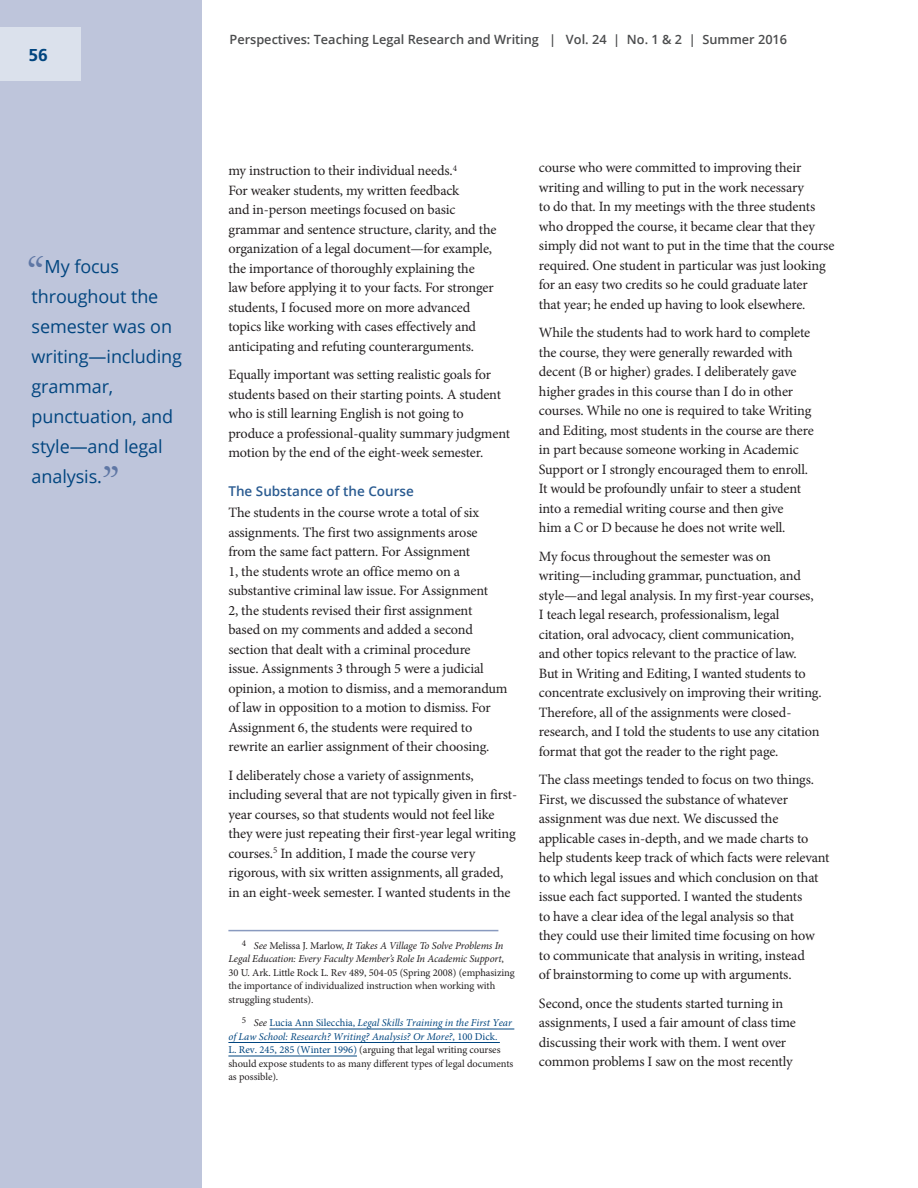
<style>
.page{position:relative;width:918px;height:1188px;background:#fff}
.page>*{position:absolute;margin:0;border:0;box-sizing:border-box;transform-origin:0 0}
._06_pull_quote_copy{font:42px "EB Garamond SC";color:#5f77a5}
._06_pull_quote_copy-2{font:18px/30px "Open Sans";letter-spacing:-.005em;color:#01457f}
.t1{font:700 18px "Carto Gothic Std";color:#01457f}
._03_article_body_p6{font:14.25px/19.5px "Minion Pro";letter-spacing:-.02em;color:#231f20}
._03_article_sub_1{font:600 13.5px "Open Sans";color:#2a5b91}
.t2{font:600 12.75px "Open Sans";color:#4b4c4d}
._05_footnote_next{font:10.5px/13.5px "Minion Pro";color:#231f20}
.s1{font-style:italic}
.s2{color:#01457f}
.s3{font-style:italic;color:#01457f}
</style>
<div class="page">
<div style="left:0;top:0;width:202px;height:1188px;background:#bec5db"></div>
<div style="left:0;top:27px;width:80px;height:54px;background:#dbe1ec"></div>
<hr style="left:228px;top:930px;width:270px;height:1px;background:#899abf">
<hr style="left:269px;top:1029px;width:245px;height:1px;background:#01457f">
<hr style="left:228px;top:1042px;width:272px;height:1px;background:#01457f">
<hr style="left:228px;top:1056px;width:129px;height:1px;background:#01457f">
<p class="t1" style="left:28px;top:44px;width:21px">56</p>
<p class="_06_pull_quote_copy" style="left:27px;top:241px;width:19px">“</p>
<p class="_06_pull_quote_copy-2" style="left:32px;top:251px;width:152px;text-indent:13px">My focus throughout the semester was on writing—including grammar, punctuation, and style—and legal analysis.</p>
<p class="_06_pull_quote_copy" style="left:102px;top:451px;width:19px">”</p>
<p class="t2" style="left:230px;top:31px;width:559px">Perspectives: Teaching Legal Research and Writing | Vol. 24 | No. 1 &amp; 2 | Summer 2016</p>
<p class="_03_article_body_p6" style="left:228px;top:161px;width:270px">my instruction to their individual needs.<sup>4<br></sup>For weaker students, my written feedback<br>and in-person meetings focused on basic grammar and sentence structure, clarity, and the organization of a legal document—for example, the importance of thoroughly explaining the law before applying it to your facts. For stronger students, I focused more on more advanced topics like working with cases effectively and anticipating and refuting counterarguments.</p>
<p class="_03_article_body_p6" style="left:228px;top:365px;width:283px">Equally important was setting realistic goals for students based on their starting points. A student who is still learning English is not going to produce a professional-quality summary judgment motion by the end of the eight-week semester.</p>
<p class="_03_article_sub_1" style="left:228px;top:482px;width:187px">The Substance of the Course</p>
<p class="_03_article_body_p6" style="left:228px;top:503px;width:281px">The students in the course wrote a total of six assignments. The first two assignments arose from the same fact pattern. For Assignment<br>1, the students wrote an office memo on a substantive criminal law issue. For Assignment<br>2, the students revised their first assignment based on my comments and added a second section that dealt with a criminal procedure<br>issue. Assignments 3 through 5 were a judicial opinion, a motion to dismiss, and a memorandum of law in opposition to a motion to dismiss. For Assignment 6, the students were required to rewrite an earlier assignment of their choosing.</p>
<p class="_03_article_body_p6" style="left:228px;top:765px;width:290px">I deliberately chose a variety of assignments, including several that are not typically given in first&shy;year courses, so that students would not feel like they were just repeating their first-year legal writing courses.<sup>5</sup> In addition, I made the course very rigorous, with six written assignments, all graded, in an eight-week semester. I wanted students in the</p>
<p class="_05_footnote_next" style="left:228px;top:939px;width:288px;text-indent:14px"><sup>4</sup> <span class="s1">See</span> Melissa J. Marlow, <span class="s1">It Takes A Village To Solve Problems In Legal Education: Every Faculty Member’s Role In Academic Support</span>, 30 U. Ark. Little Rock L. Rev 489, 504-05 (Spring 2008) (emphasizing the importance of individualized instruction when working with struggling students).</p>
<p class="_05_footnote_next" style="left:228px;top:1016px;width:286px;text-indent:14px"><sup>5</sup> <span class="s1">See</span> <span class="s2">Lucia Ann Silecchia,</span> <span class="s3">Legal Skills Training in the First Year of Law School: Research? Writing? Analysis? Or More?</span><span class="s2">, 100 Dick.<br>L. Rev. 245, 285 (Winter 1996)</span> (arguing that legal writing courses should expose students to as many different types of legal documents as possible).</p>
<p class="_03_article_body_p6" style="left:539px;top:158px;width:297px">course who were committed to improving their writing and willing to put in the work necessary<br>to do that. In my meetings with the three students who dropped the course, it became clear that they simply did not want to put in the time that the course required. One student in particular was just looking for an easy two credits so he could graduate later<br>that year; he ended up having to look elsewhere.</p>
<p class="_03_article_body_p6" style="left:539px;top:323px;width:276px">While the students had to work hard to complete the course, they were generally rewarded with decent (B or higher) grades. I deliberately gave higher grades in this course than I do in other courses. While no one is required to take Writing and Editing, most students in the course are there in part because someone working in Academic Support or I strongly encouraged them to enroll.<br>It would be profoundly unfair to steer a student into a remedial writing course and then give<br>him a C or D because he does not write well.</p>
<p class="_03_article_body_p6" style="left:539px;top:547px;width:284px">My focus throughout the semester was on writing—including grammar, punctuation, and style—and legal analysis. In my first-year courses, I teach legal research, professionalism, legal citation, oral advocacy, client communication,<br>and other topics relevant to the practice of law.<br>But in Writing and Editing, I wanted students to concentrate exclusively on improving their writing.<br>Therefore, all of the assignments were closed&shy;research, and I told the students to use any citation format that got the reader to the right page.</p>
<p class="_03_article_body_p6" style="left:539px;top:770px;width:292px">The class meetings tended to focus on two things.<br>First, we discussed the substance of whatever assignment was due next. We discussed the applicable cases in-depth, and we made charts to help students keep track of which facts were relevant to which legal issues and which conclusion on that issue each fact supported. I wanted the students<br>to have a clear idea of the legal analysis so that<br>they could use their limited time focusing on how to communicate that analysis in writing, instead<br>of brainstorming to come up with arguments.</p>
<p class="_03_article_body_p6" style="left:539px;top:994px;width:259px">Second, once the students started turning in assignments, I used a fair amount of class time discussing their work with them. I went over common problems I saw on the most recently</p>
</div>
